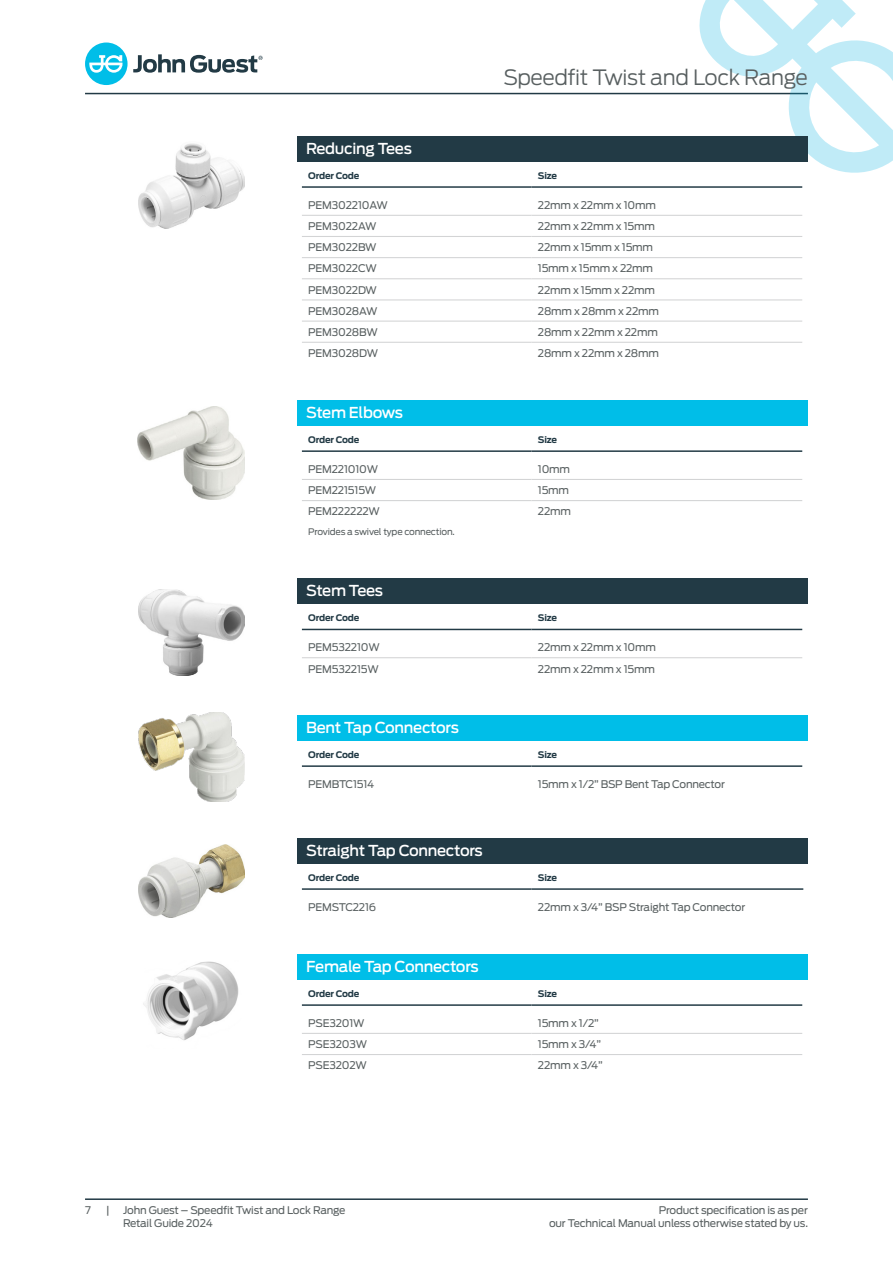
<style>
.page{position:relative;width:893px;height:1263px;background:#fff}
.page>*{position:absolute;margin:0;border:0;box-sizing:border-box;transform-origin:0 0}
.t1{font:300 21px "Antenna";letter-spacing:-.02em;color:#585f60}
.t2{font:500 15px "Antenna";letter-spacing:-.02em;color:#fff}
.t3{font:10.5px/12.6px "Antenna";letter-spacing:-.02em;color:#585f60}
.t4{font:700 9px "Antenna";letter-spacing:-.02em;color:#223a45}
.t5{font:9px "Antenna";letter-spacing:-.02em;color:#585f60}
</style>
<div class="page">
<hr style="left:85px;top:93px;width:723px;height:1px;background:#223a45">
<div style="left:85px;top:43px;width:43px;height:42px;background:#00bee8;border-radius:50%"></div>
<svg style="left:89px;top:55px;width:34px;height:18px"></svg>
<svg style="left:133px;top:54px;width:130px;height:19px"></svg>
<svg style="left:697px;top:0;width:196px;height:173px"></svg>
<hr style="left:85px;top:1198px;width:723px;height:2px;background:#223a45">
<hr style="left:302px;top:186px;width:229px;height:2px;background:#223a45">
<hr style="left:531px;top:186px;width:271px;height:2px;background:#223a45">
<hr style="left:302px;top:236px;width:229px;height:1px;background:#d3d4d5">
<hr style="left:531px;top:236px;width:271px;height:1px;background:#d3d4d5">
<hr style="left:302px;top:257px;width:229px;height:1px;background:#d3d4d5">
<hr style="left:531px;top:257px;width:271px;height:1px;background:#d3d4d5">
<hr style="left:302px;top:278px;width:229px;height:1px;background:#d3d4d5">
<hr style="left:531px;top:278px;width:271px;height:1px;background:#d3d4d5">
<hr style="left:302px;top:299px;width:229px;height:1px;background:#d3d4d5">
<hr style="left:531px;top:299px;width:271px;height:1px;background:#d3d4d5">
<hr style="left:302px;top:321px;width:229px;height:1px;background:#d3d4d5">
<hr style="left:531px;top:321px;width:271px;height:1px;background:#d3d4d5">
<hr style="left:302px;top:215px;width:229px;height:1px;background:#d3d4d5">
<hr style="left:531px;top:215px;width:271px;height:1px;background:#d3d4d5">
<hr style="left:302px;top:342px;width:229px;height:1px;background:#d3d4d5">
<hr style="left:531px;top:342px;width:271px;height:1px;background:#d3d4d5">
<div style="left:298px;top:136px;width:510px;height:25px;background:#223a45"></div>
<img style="left:139px;top:143px;width:106px;height:85px">
<hr style="left:302px;top:450px;width:229px;height:2px;background:#223a45">
<hr style="left:531px;top:450px;width:271px;height:2px;background:#223a45">
<hr style="left:302px;top:479px;width:229px;height:1px;background:#d3d4d5">
<hr style="left:531px;top:479px;width:271px;height:1px;background:#d3d4d5">
<hr style="left:302px;top:500px;width:229px;height:1px;background:#d3d4d5">
<hr style="left:531px;top:500px;width:271px;height:1px;background:#d3d4d5">
<div style="left:298px;top:400px;width:510px;height:25px;background:#00bee8"></div>
<img style="left:138px;top:407px;width:106px;height:92px">
<hr style="left:302px;top:629px;width:229px;height:1px;background:#223a45">
<hr style="left:531px;top:629px;width:271px;height:1px;background:#223a45">
<hr style="left:302px;top:657px;width:229px;height:1px;background:#d3d4d5">
<hr style="left:531px;top:657px;width:271px;height:1px;background:#d3d4d5">
<div style="left:298px;top:578px;width:510px;height:25px;background:#223a45"></div>
<img style="left:139px;top:590px;width:106px;height:86px">
<hr style="left:302px;top:888px;width:229px;height:2px;background:#223a45">
<hr style="left:531px;top:888px;width:272px;height:2px;background:#223a45">
<div style="left:298px;top:838px;width:510px;height:25px;background:#223a45"></div>
<img style="left:139px;top:845px;width:106px;height:72px">
<hr style="left:302px;top:765px;width:229px;height:2px;background:#223a45">
<hr style="left:531px;top:765px;width:271px;height:2px;background:#223a45">
<div style="left:298px;top:716px;width:510px;height:25px;background:#00bee8"></div>
<img style="left:138px;top:712px;width:106px;height:89px">
<hr style="left:302px;top:1004px;width:229px;height:2px;background:#223a45">
<hr style="left:531px;top:1004px;width:271px;height:2px;background:#223a45">
<hr style="left:302px;top:1033px;width:229px;height:1px;background:#d3d4d5">
<hr style="left:531px;top:1033px;width:271px;height:1px;background:#d3d4d5">
<hr style="left:302px;top:1054px;width:229px;height:1px;background:#d3d4d5">
<hr style="left:531px;top:1054px;width:271px;height:1px;background:#d3d4d5">
<div style="left:298px;top:954px;width:510px;height:25px;background:#00bee8"></div>
<img style="left:143px;top:961px;width:96px;height:80px">
<h2 class="t2" style="left:306px;top:139px;width:107px">Reducing Tees</h2>
<h1 class="t1" style="left:503px;top:65px;width:306px">Speedfit Twist and Lock Range</h1>
<p class="t4" style="left:308px;top:170px;width:53px">Order Code</p>
<p class="t4" style="left:538px;top:170px;width:21px">Size</p>
<p class="t3" style="left:308px;top:199px;width:81px">PEM302210AW</p>
<p class="t3" style="left:538px;top:199px;width:120px">22mm x 22mm x 10mm</p>
<p class="t3" style="left:308px;top:220px;width:70px">PEM3022AW</p>
<p class="t3" style="left:538px;top:220px;width:119px">22mm x 22mm x 15mm</p>
<p class="t3" style="left:308px;top:241px;width:70px">PEM3022BW</p>
<p class="t3" style="left:538px;top:241px;width:117px">22mm x 15mm x 15mm</p>
<p class="t3" style="left:308px;top:262px;width:70px">PEM3022CW</p>
<p class="t3" style="left:538px;top:262px;width:117px">15mm x 15mm x 22mm</p>
<p class="t3" style="left:308px;top:283px;width:70px">PEM3022DW</p>
<p class="t3" style="left:538px;top:283px;width:119px">22mm x 15mm x 22mm</p>
<p class="t3" style="left:308px;top:305px;width:71px">PEM3028AW</p>
<p class="t3" style="left:538px;top:305px;width:123px">28mm x 28mm x 22mm</p>
<p class="t3" style="left:308px;top:326px;width:71px">PEM3028BW</p>
<p class="t3" style="left:538px;top:326px;width:122px">28mm x 22mm x 22mm</p>
<p class="t3" style="left:308px;top:347px;width:71px">PEM3028DW</p>
<p class="t3" style="left:538px;top:347px;width:123px">28mm x 22mm x 28mm</p>
<h2 class="t2" style="left:306px;top:403px;width:98px">Stem Elbows</h2>
<p class="t4" style="left:308px;top:434px;width:53px">Order Code</p>
<p class="t4" style="left:538px;top:434px;width:21px">Size</p>
<p class="t3" style="left:308px;top:463px;width:71px">PEM221010W</p>
<p class="t3" style="left:538px;top:463px;width:34px">10mm</p>
<p class="t3" style="left:308px;top:484px;width:69px">PEM221515W</p>
<p class="t3" style="left:538px;top:484px;width:33px">15mm</p>
<p class="t3" style="left:308px;top:505px;width:73px">PEM222222W</p>
<p class="t3" style="left:538px;top:505px;width:35px">22mm</p>
<p class="t5" style="left:308px;top:527px;width:148px">Provides a swivel type connection.</p>
<h2 class="t2" style="left:306px;top:582px;width:79px">Stem Tees</h2>
<p class="t4" style="left:308px;top:612px;width:53px">Order Code</p>
<p class="t4" style="left:538px;top:612px;width:21px">Size</p>
<p class="t3" style="left:308px;top:641px;width:73px">PEM532210W</p>
<p class="t3" style="left:538px;top:641px;width:120px">22mm x 22mm x 10mm</p>
<p class="t3" style="left:308px;top:662px;width:72px">PEM532215W</p>
<p class="t3" style="left:538px;top:662px;width:119px">22mm x 22mm x 15mm</p>
<h2 class="t2" style="left:306px;top:719px;width:154px">Bent Tap Connectors</h2>
<p class="t4" style="left:308px;top:749px;width:53px">Order Code</p>
<p class="t4" style="left:538px;top:749px;width:21px">Size</p>
<p class="t3" style="left:308px;top:778px;width:68px">PEMBTC1514</p>
<p class="t3" style="left:538px;top:778px;width:189px">15mm x 1/2” BSP Bent Tap Connector</p>
<h2 class="t2" style="left:306px;top:841px;width:178px">Straight Tap Connectors</h2>
<p class="t4" style="left:308px;top:872px;width:53px">Order Code</p>
<p class="t4" style="left:538px;top:872px;width:21px">Size</p>
<p class="t3" style="left:308px;top:901px;width:69px">PEMSTC2216</p>
<p class="t3" style="left:538px;top:901px;width:209px">22mm x 3/4” BSP Straight Tap Connector</p>
<h2 class="t2" style="left:306px;top:957px;width:174px">Female Tap Connectors</h2>
<p class="t4" style="left:308px;top:988px;width:53px">Order Code</p>
<p class="t4" style="left:538px;top:988px;width:21px">Size</p>
<p class="t3" style="left:308px;top:1017px;width:58px">PSE3201W</p>
<p class="t3" style="left:538px;top:1017px;width:62px">15mm x 1/2”</p>
<p class="t3" style="left:308px;top:1038px;width:60px">PSE3203W</p>
<p class="t3" style="left:538px;top:1038px;width:65px">15mm x 3/4”</p>
<p class="t3" style="left:308px;top:1059px;width:60px">PSE3202W</p>
<p class="t3" style="left:538px;top:1059px;width:66px">22mm x 3/4”</p>
<p class="t3" style="left:85px;top:1204px;width:7px">7</p>
<p class="t3" style="left:106px;top:1204px;width:5px">|</p>
<p class="t3" style="left:123px;top:1204px;width:224px">John Guest – Speedfit Twist and Lock Range<br>Retail Guide 2024</p>
<p class="t3" style="left:549px;top:1204px;width:260px;text-align:right">Product specification is as per<br>our Technical Manual unless otherwise stated by us.</p>
</div>
